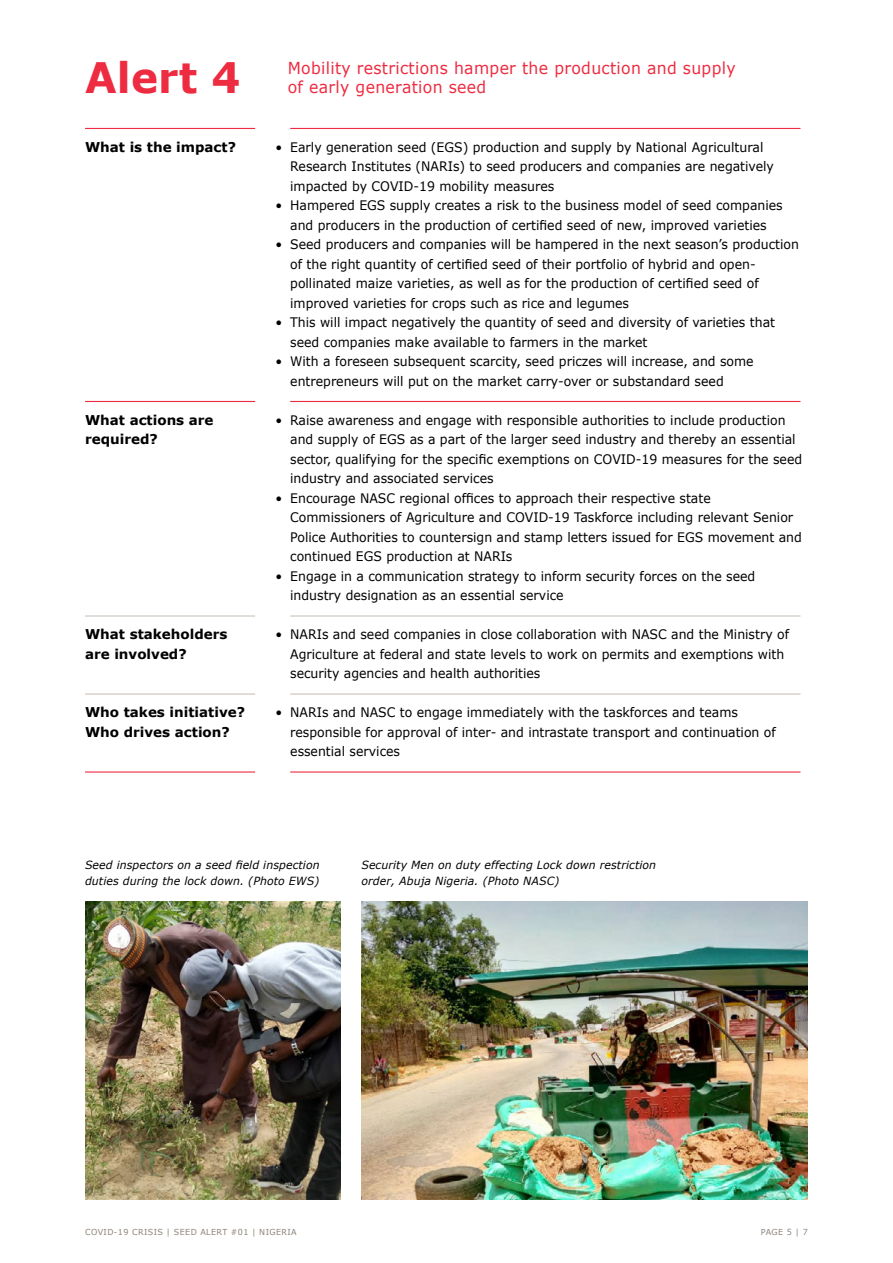
<style>
.page{position:relative;width:893px;height:1263px;background:#fff}
.page>*{position:absolute;margin:0;border:0;box-sizing:border-box;transform-origin:0 0}
.t1{font:700 42px "Verdana";letter-spacing:.005em;color:#ee2c41}
.t2{font:16.5px/19.5px "Verdana";letter-spacing:.02em;color:#ee2c41;scale:.95 1}
.t3{font:700 13.5px/19.5px "Verdana";color:#000}
.t4{font:13.2px/19.5px "Verdana";color:#000;scale:.95 1}
.t5{font:italic 11.25px/16.5px "Verdana";letter-spacing:.01em;color:#000}
.t6{font:8.25px "Verdana";letter-spacing:.05em;color:#8c827a}
</style>
<div class="page">
<img style="left:85px;top:901px;width:255px;height:298px">
<img style="left:361px;top:901px;width:447px;height:298px">
<hr style="left:85px;top:128px;width:170px;height:1px;background:#ee2c41">
<hr style="left:85px;top:401px;width:170px;height:1px;background:#ee2c41">
<hr style="left:85px;top:615px;width:170px;height:2px;background:#cbc3bb">
<hr style="left:85px;top:693px;width:170px;height:2px;background:#cbc3bb">
<hr style="left:85px;top:771px;width:170px;height:2px;background:#ee2c41">
<hr style="left:290px;top:128px;width:510px;height:1px;background:#ee2c41">
<hr style="left:290px;top:401px;width:510px;height:1px;background:#ee2c41">
<hr style="left:290px;top:615px;width:510px;height:2px;background:#cbc3bb">
<hr style="left:290px;top:693px;width:510px;height:2px;background:#cbc3bb">
<hr style="left:290px;top:771px;width:510px;height:2px;background:#ee2c41">
<h1 class="t1" style="left:85px;top:50px;width:157px">Alert 4</h1>
<p class="t2" style="left:288px;top:58px;width:473px">Mobility restrictions hamper the production and supply of early generation seed</p>
<p class="t3" style="left:85px;top:137px;width:152px">What is the impact?</p>
<p class="t3" style="left:85px;top:410px;width:130px">What actions are required?</p>
<p class="t3" style="left:85px;top:624px;width:144px">What stakeholders are involved?</p>
<p class="t3" style="left:85px;top:702px;width:162px">Who takes initiative?<br>Who drives action?</p>
<p class="t4" style="left:290px;top:137px;width:511px;text-indent:-15px">• Early generation seed (EGS) production and supply by National Agricultural<br>Research Institutes (NARIs) to seed producers and companies are negatively impacted by COVID-19 mobility measures</p>
<p class="t4" style="left:275px;top:196px;width:536px;text-align:center">• Hampered EGS supply creates a risk to the business model of seed companies and producers in the production of certified seed of new, improved varieties</p>
<p class="t4" style="left:290px;top:235px;width:537px;text-indent:-15px">• Seed producers and companies will be hampered in the next season’s production of the right quantity of certified seed of their portfolio of hybrid and open&shy;pollinated maize varieties, as well as for the production of certified seed of improved varieties for crops such as rice and legumes</p>
<p class="t4" style="left:290px;top:313px;width:512px;text-indent:-15px">• This will impact negatively the quantity of seed and diversity of varieties that seed companies make available to farmers in the market</p>
<p class="t4" style="left:290px;top:352px;width:489px;text-indent:-15px">• With a foreseen subsequent scarcity, seed priczes will increase, and some entrepreneurs will put on the market carry-over or substandard seed</p>
<p class="t4" style="left:290px;top:410px;width:540px;text-indent:-15px">• Raise awareness and engage with responsible authorities to include production and supply of EGS as a part of the larger seed industry and thereby an essential sector, qualifying for the specific exemptions on COVID-19 measures for the seed industry and associated services</p>
<p class="t4" style="left:290px;top:488px;width:540px;text-indent:-15px">• Encourage NASC regional offices to approach their respective state Commissioners of Agriculture and COVID-19 Taskforce including relevant Senior Police Authorities to countersign and stamp letters issued for EGS movement and continued EGS production at NARIs</p>
<p class="t4" style="left:290px;top:566px;width:491px;text-indent:-15px">• Engage in a communication strategy to inform security forces on the seed industry designation as an essential service</p>
<p class="t4" style="left:290px;top:625px;width:527px;text-indent:-15px">• NARIs and seed companies in close collaboration with NASC and the Ministry of<br>Agriculture at federal and state levels to work on permits and exemptions with security agencies and health authorities</p>
<p class="t4" style="left:290px;top:703px;width:513px;text-indent:-15px">• NARIs and NASC to engage immediately with the taskforces and teams responsible for approval of inter- and intrastate transport and continuation of essential services</p>
<p class="t5" style="left:85px;top:856px;width:236px">Seed inspectors on a seed field inspection duties during the lock down. (Photo EWS)</p>
<p class="t5" style="left:361px;top:856px;width:296px">Security Men on duty effecting Lock down restriction order, Abuja Nigeria. (Photo NASC)</p>
<p class="t6" style="left:85px;top:1227px;width:213px">COVID-19 CRISIS | SEED ALERT #01 | NIGERIA</p>
<p class="t6" style="left:761px;top:1227px;width:49px">PAGE 5 | 7</p>
</div>
